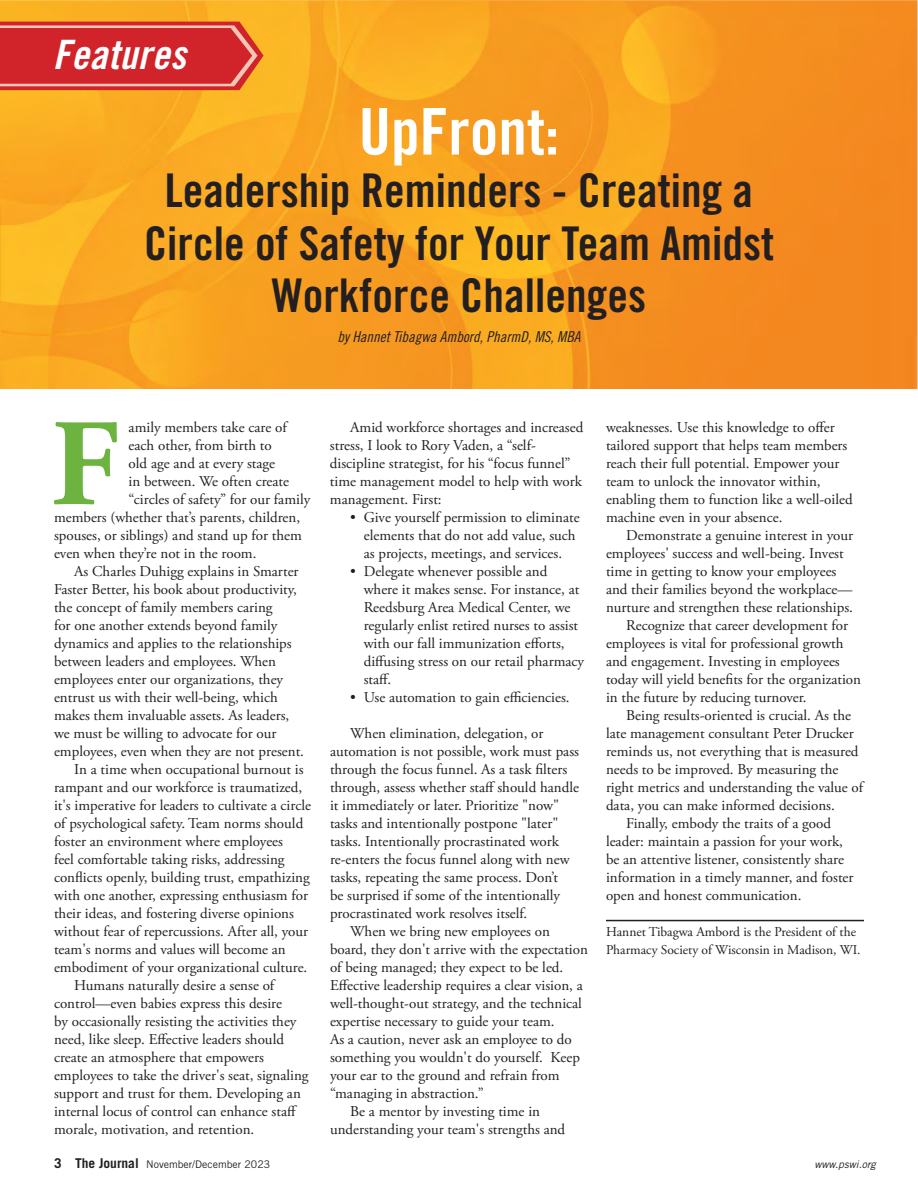
<style>
.page{position:relative;width:918px;height:1188px;background:#fff}
.page>*{position:absolute;margin:0;border:0;box-sizing:border-box;transform-origin:0 0}
.DropCap{font:700 123.6px "Adobe Garamond Pro";color:#6cb43f}
.Header-Main{font:64.5px "Trade Gothic LT Std Bd Cn 20";color:#fff}
.Header-Main-2{font:46.5px/52.5px "Trade Gothic LT Std Bd Cn 20";color:#231f20;text-align:center}
.t1{font:40.5px "Trade Gothic LT Std Bd Cn 20 Obl";letter-spacing:.01em;color:#fff}
.Body_10_12{font:15px/18px "Adobe Garamond Pro";color:#231f20}
.DropCap-2{font:15px "Adobe Garamond Pro";color:#231f20}
.Header_-_Author{font:15px "Trade Gothic LT Std Cn 18 Obl";color:#231f20}
.about_the_author{font:13.5px/18px "Adobe Garamond Pro";color:#231f20}
.t2{font:10.5px "Trade Gothic LT Std";color:#231f20}
.t3{font:italic 10.5px "Trade Gothic LT Std";color:#231f20}
.s1{font-weight:700;font-size:13.5px}
</style>
<div class="page">
<img style="left:0;top:0;width:918px;height:389px">
<svg style="left:0;top:22px;width:264px;height:68px;background:#d53635"></svg>
<hr style="left:606px;top:920px;width:258px;height:1px;background:#231f20">
<p class="t1" style="left:53px;top:30px;width:135px">Features</p>
<p class="Header-Main" style="left:359px;top:92px;width:202px">UpFront:</p>
<p class="Header-Main-2" style="left:165px;top:164px;width:590px">Leadership Reminders - Creating a</p>
<p class="Header-Main-2" style="left:144px;top:216px;width:632px">Circle of Safety for Your Team Amidst<br>Workforce Challenges</p>
<p class="Header_-_Author" style="left:337px;top:328px;width:245px">by Hannet Tibagwa Ambord, PharmD, MS, MBA</p>
<p class="DropCap" style="left:51px;top:393px;width:69px">F</p>
<p class="DropCap-2" style="left:129px;top:418px;width:160px">amily members take care of</p>
<p class="DropCap-2" style="left:129px;top:436px;width:145px">each other, from birth to</p>
<p class="DropCap-2" style="left:129px;top:454px;width:148px">old age and at every stage</p>
<p class="DropCap-2" style="left:129px;top:472px;width:162px">in between. We often create</p>
<p class="DropCap-2" style="left:129px;top:490px;width:183px">“circles of safety” for our family</p>
<p class="DropCap-2" style="left:54px;top:508px;width:248px">members (whether that’s parents, children,</p>
<p class="DropCap-2" style="left:54px;top:526px;width:249px">spouses, or siblings) and stand up for them</p>
<p class="DropCap-2" style="left:54px;top:544px;width:204px">even when they’re not in the room.</p>
<p class="Body_10_12" style="left:54px;top:563px;width:252px;text-indent:20px">As Charles Duhigg explains in Smarter Faster Better, his book about productivity, the concept of family members caring<br>for one another extends beyond family dynamics and applies to the relationships between leaders and employees. When employees enter our organizations, they entrust us with their well-being, which makes them invaluable assets. As leaders, we must be willing to advocate for our employees, even when they are not present.</p>
<p class="Body_10_12" style="left:54px;top:761px;width:259px;text-indent:20px">In a time when occupational burnout is rampant and our workforce is traumatized, it's imperative for leaders to cultivate a circle of psychological safety. Team norms should foster an environment where employees<br>feel comfortable taking risks, addressing conflicts openly, building trust, empathizing with one another, expressing enthusiasm for their ideas, and fostering diverse opinions without fear of repercussions. After all, your team's norms and values will become an embodiment of your organizational culture.</p>
<p class="Body_10_12" style="left:54px;top:977px;width:256px;text-indent:20px">Humans naturally desire a sense of control—even babies express this desire<br>by occasionally resisting the activities they need, like sleep. Effective leaders should create an atmosphere that empowers employees to take the driver's seat, signaling support and trust for them. Developing an internal locus of control can enhance staff morale, motivation, and retention.</p>
<p class="Body_10_12" style="left:330px;top:419px;width:255px;text-indent:20px">Amid workforce shortages and increased stress, I look to Rory Vaden, a “self&shy;discipline strategist, for his “focus funnel” time management model to help with work management. First:</p>
<p class="Body_10_12" style="left:364px;top:509px;width:217px;text-indent:-14px">• Give yourself permission to eliminate elements that do not add value, such as projects, meetings, and services.</p>
<p class="Body_10_12" style="left:364px;top:563px;width:222px;text-indent:-14px">• Delegate whenever possible and where it makes sense. For instance, at Reedsburg Area Medical Center, we regularly enlist retired nurses to assist with our fall immunization efforts, diffusing stress on our retail pharmacy staff.</p>
<p class="Body_10_12" style="left:350px;top:689px;width:221px">• Use automation to gain efficiencies.</p>
<p class="Body_10_12" style="left:330px;top:725px;width:251px;text-indent:20px">When elimination, delegation, or automation is not possible, work must pass through the focus funnel. As a task filters through, assess whether staff should handle it immediately or later. Prioritize "now" tasks and intentionally postpone "later" tasks. Intentionally procrastinated work re-enters the focus funnel along with new tasks, repeating the same process. Don’t<br>be surprised if some of the intentionally procrastinated work resolves itself.</p>
<p class="Body_10_12" style="left:330px;top:923px;width:259px;text-indent:20px">When we bring new employees on board, they don't arrive with the expectation of being managed; they expect to be led.<br>Effective leadership requires a clear vision, a well-thought-out strategy, and the technical expertise necessary to guide your team.<br>As a caution, never ask an employee to do something you wouldn't do yourself. Keep your ear to the ground and refrain from “managing in abstraction.”</p>
<p class="Body_10_12" style="left:330px;top:1103px;width:237px;text-align:center">Be a mentor by investing time in understanding your team's strengths and</p>
<p class="Body_10_12" style="left:606px;top:419px;width:248px">weaknesses. Use this knowledge to offer tailored support that helps team members reach their full potential. Empower your team to unlock the innovator within, enabling them to function like a well-oiled machine even in your absence.</p>
<p class="Body_10_12" style="left:606px;top:527px;width:249px;text-indent:20px">Demonstrate a genuine interest in your employees' success and well-being. Invest time in getting to know your employees and their families beyond the workplace— nurture and strengthen these relationships.</p>
<p class="Body_10_12" style="left:606px;top:617px;width:257px;text-indent:20px">Recognize that career development for employees is vital for professional growth and engagement. Investing in employees today will yield benefits for the organization in the future by reducing turnover.</p>
<p class="Body_10_12" style="left:606px;top:707px;width:259px;text-indent:20px">Being results-oriented is crucial. As the late management consultant Peter Drucker reminds us, not everything that is measured needs to be improved. By measuring the right metrics and understanding the value of data, you can make informed decisions.</p>
<p class="Body_10_12" style="left:606px;top:815px;width:249px;text-indent:20px">Finally, embody the traits of a good leader: maintain a passion for your work, be an attentive listener, consistently share information in a timely manner, and foster open and honest communication.</p>
<p class="about_the_author" style="left:606px;top:923px;width:256px">Hannet Tibagwa Ambord is the President of the<br>Pharmacy Society of Wisconsin in Madison, WI.</p>
<p class="t2" style="left:54px;top:1158px;width:218px"><span class="s1">3 The Journal</span> November/December 2023</p>
<p class="t3" style="left:815px;top:1158px;width:63px">www.pswi.org</p>
</div>
